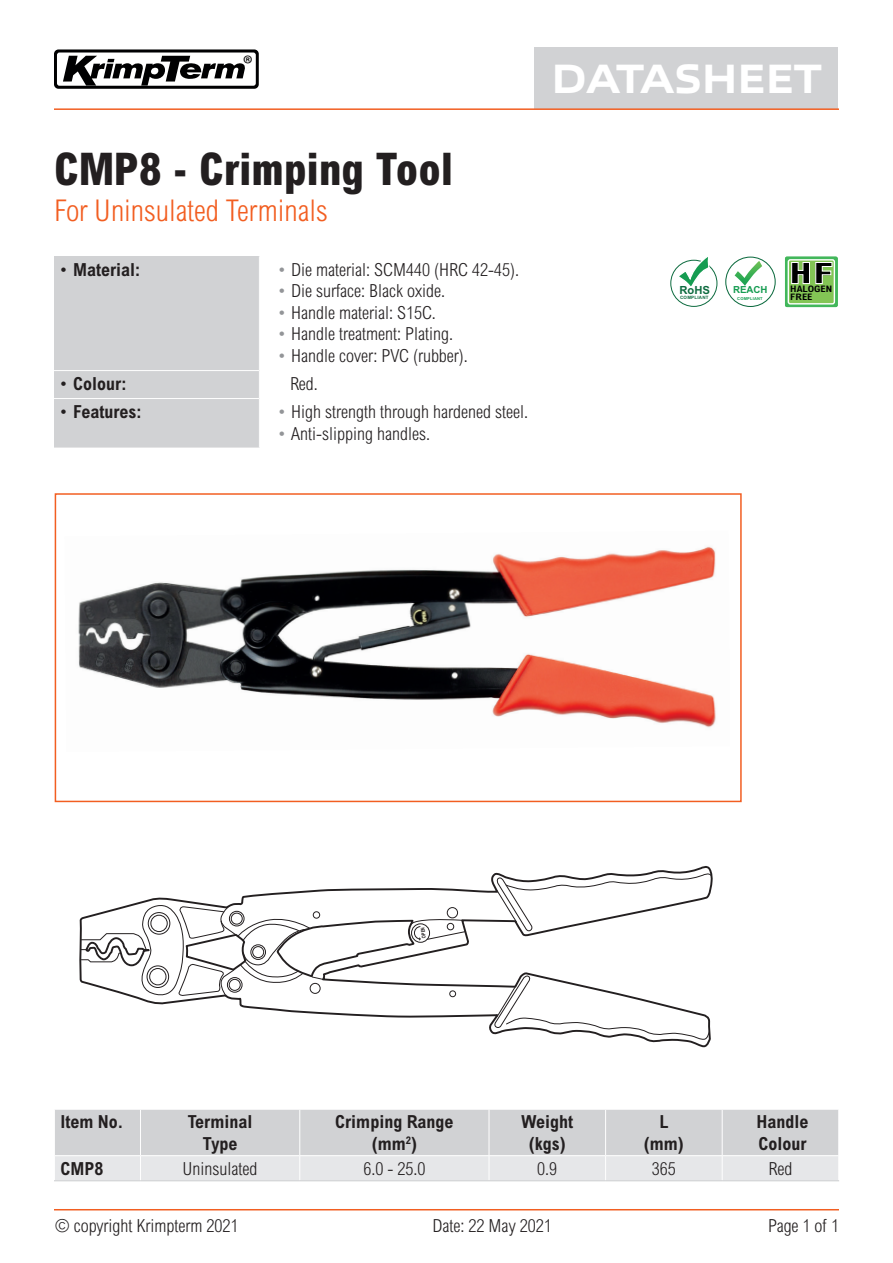
<style>
.page{position:relative;width:893px;height:1263px;background:#fff}
.page>*{position:absolute;margin:0;border:0;box-sizing:border-box;transform-origin:0 0}
.t1{font:800 condensed 45px "Arial MT Std";color:#231f20}
.t2{font:800 41.4px "Allumi Std Extended";letter-spacing:-.02em;color:#fff;scale:.9 1}
.t3{font:300 condensed 30px "Arial MT Std";color:#f25e21}
.t4{font:800 condensed 29.4px "Arial MT Std";color:#000001;scale:1.33 1}
.t5{font:24.15px "Myriad Pro";color:#000001}
.t6{font:300 condensed 18px "Arial MT Std";color:#231f20}
.t7{font:700 condensed 18px/21.6px "Arial MT Std";color:#231f20;text-align:center}
.t8{font:700 11.25px "Arial MT Std";color:#0d6b3f}
.t9{font:700 9.75px "Arial MT Std";color:#159c51}
.t10{font:700 condensed 9px/7.6px "Arial MT Std";color:#000001;scale:1.18 1}
.t11{font:700 5.1px "Arial MT Std";color:#231f20;scale:.75 1}
.t12{font:700 4.5px "Arial MT Std";letter-spacing:.045em;color:#0d6b3f}
.t13{font:700 4.05px "Arial MT Std";letter-spacing:.045em;color:#159c51}
.s1{font-weight:300}
.s2{color:#939598}
</style>
<div class="page">
<div style="left:54px;top:256px;width:205px;height:192px;background:#d1d2d4"></div>
<div style="left:534px;top:48px;width:304px;height:61px;background:#d1d2d4"></div>
<svg style="left:54px;top:49px;width:205px;height:40px"></svg>
<hr style="left:54px;top:370px;width:205px;height:1px;background:#fff">
<hr style="left:54px;top:398px;width:205px;height:1px;background:#fff">
<hr style="left:54px;top:108px;width:785px;height:2px;background:#f25e21">
<hr style="left:54px;top:1209px;width:785px;height:1px;background:#f25e21">
<svg style="left:55px;top:1109px;width:784px;height:71px;background:#d9dadc"></svg>
<hr style="left:54px;top:1180px;width:87px;height:1px;background:#d1d2d4">
<hr style="left:141px;top:1180px;width:159px;height:1px;background:#d1d2d4">
<hr style="left:300px;top:1180px;width:189px;height:1px;background:#d1d2d4">
<hr style="left:489px;top:1180px;width:117px;height:1px;background:#d1d2d4">
<hr style="left:606px;top:1180px;width:116px;height:1px;background:#d1d2d4">
<hr style="left:722px;top:1180px;width:117px;height:1px;background:#d1d2d4">
<img style="left:78px;top:546px;width:638px;height:182px">
<div style="left:55px;top:493px;width:687px;height:309px;border:2px solid #f25e21"></div>
<svg style="left:785px;top:257px;width:53px;height:50px"></svg>
<div style="left:788px;top:260px;width:46px;height:44px;background:#83c555;border-radius:2px"></div>
<div style="left:788px;top:259px;width:47px;height:45px;border:1px solid #fff;border-radius:2px"></div>
<svg style="left:791px;top:262px;width:42px;height:22px"></svg>
<div style="left:725px;top:257px;width:51px;height:50px;border:1px solid #0d6b3f;border-radius:50%"></div>
<svg style="left:735px;top:261px;width:27px;height:25px"></svg>
<div style="left:670px;top:260px;width:47px;height:47px;border:1px solid #0d6b3f;border-radius:50%"></div>
<svg style="left:676px;top:257px;width:34px;height:30px"></svg>
<svg style="left:79px;top:866px;width:633px;height:182px"></svg>
<svg style="left:492px;top:975px;width:218px;height:66px"></svg>
<svg style="left:496px;top:872px;width:217px;height:61px"></svg>
<svg style="left:80px;top:903px;width:387px;height:101px"></svg>
<h3 class="t5" style="left:243px;top:49px;width:12px">®</h3>
<h1 class="t1" style="left:54px;top:141px;width:401px">CMP8 - Crimping Tool</h1>
<h3 class="t3" style="left:54px;top:193px;width:275px">For Uninsulated Terminals</h3>
<p class="t7" style="left:58px;top:258px;width:83px"><span class="s1">•</span> Material:</p>
<p class="t6" style="left:276px;top:259px;width:244px"><span class="s2">•</span> Die material: SCM440 (HRC 42-45).</p>
<p class="t6" style="left:276px;top:281px;width:170px"><span class="s2">•</span> Die surface: Black oxide.</p>
<p class="t6" style="left:276px;top:302px;width:161px"><span class="s2">•</span> Handle material: S15C.</p>
<p class="t6" style="left:276px;top:324px;width:178px"><span class="s2">•</span> Handle treatment: Plating.</p>
<p class="t6" style="left:276px;top:345px;width:193px"><span class="s2">•</span> Handle cover: PVC (rubber).</p>
<p class="t7" style="left:58px;top:373px;width:70px"><span class="s1">•</span> Colour:</p>
<p class="t6" style="left:290px;top:373px;width:29px">Red.</p>
<p class="t7" style="left:58px;top:401px;width:85px"><span class="s1">•</span> Features:</p>
<p class="t6" style="left:276px;top:401px;width:253px"><span class="s2">•</span> High strength through hardened steel.</p>
<p class="t6" style="left:276px;top:423px;width:155px"><span class="s2">•</span> Anti-slipping handles.</p>
<h2 class="t2" style="left:551px;top:56px;width:303px">DATASHEET</h2>
<p class="t8" style="left:679px;top:283px;width:32px">RoHS</p>
<p class="t12" style="left:680px;top:295px;width:30px">COMPLIANT</p>
<p class="t9" style="left:733px;top:284px;width:36px">REACH</p>
<p class="t13" style="left:737px;top:296px;width:27px">COMPLIANT</p>
<h3 class="t4" style="left:790px;top:255px;width:34px">HF</h3>
<p class="t10" style="left:790px;top:285px;width:37px">HALOGEN<br>FREE</p>
<p class="t11" style="left:421px;top:938px;width:16px;rotate:-98deg">OPEN</p>
<p class="t7" style="left:60px;top:1111px;width:65px">Item No.</p>
<p class="t7" style="left:188px;top:1111px;width:66px">Terminal<br>Type</p>
<p class="t7" style="left:335px;top:1111px;width:120px">Crimping Range (mm<sup>2</sup>)</p>
<p class="t7" style="left:521px;top:1111px;width:53px">Weight (kgs)</p>
<p class="t7" style="left:644px;top:1111px;width:41px">L (mm)</p>
<p class="t7" style="left:757px;top:1111px;width:54px;text-align:left">Handle<br>Colour</p>
<p class="t7" style="left:60px;top:1157px;width:45px">CMP8</p>
<p class="t6" style="left:183px;top:1158px;width:76px">Uninsulated</p>
<p class="t6" style="left:363px;top:1158px;width:63px">6.0 - 25.0</p>
<p class="t6" style="left:537px;top:1158px;width:21px">0.9</p>
<p class="t6" style="left:652px;top:1158px;width:25px">365</p>
<p class="t6" style="left:769px;top:1158px;width:25px">Red</p>
<p class="t6" style="left:55px;top:1216px;width:185px">© copyright Krimpterm 2021</p>
<p class="t6" style="left:433px;top:1216px;width:121px">Date: 22 May 2021</p>
<p class="t6" style="left:768px;top:1216px;width:72px">Page 1 of 1</p>
</div>
